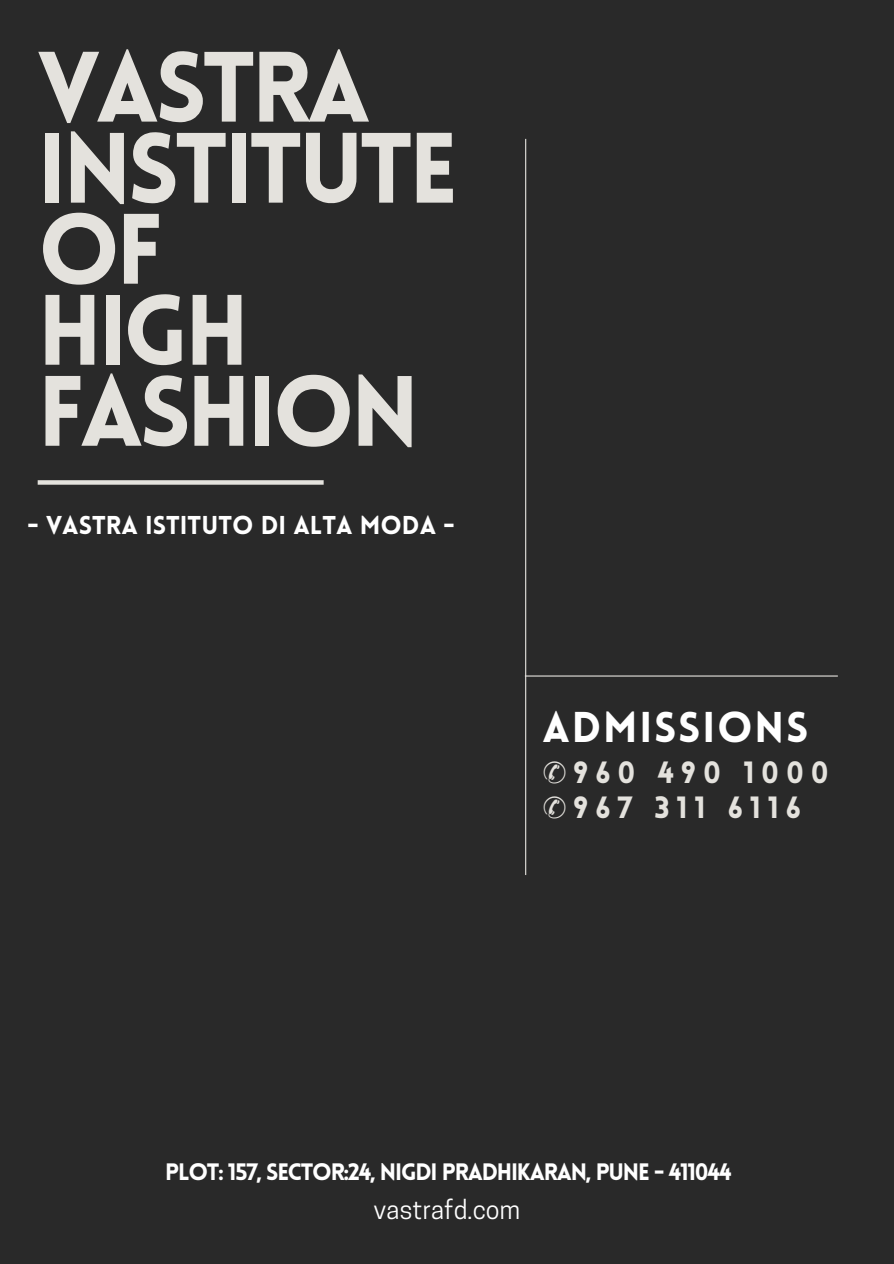
<style>
.page{position:relative;width:894px;height:1264px;background:#fff}
.page>*{position:absolute;margin:0;border:0;box-sizing:border-box;transform-origin:0 0}
.t1{font:900 97.65px/81px "Lovelo";letter-spacing:-.045em;color:#e4e2dd}
.t2{font:900 42.15px "Lovelo";letter-spacing:.045em;color:#fff}
.t3{font:900 30.15px/34.8px "Lovelo";letter-spacing:.225em;color:#e4e2dd}
.t4{font:900 25.2px "Lovelo";color:#fff}
.t5{font:25.2px "Cooper Hewitt";color:#fff}
.t6{font:900 23.25px "Lovelo";letter-spacing:-.05em;color:#fff}
.s1{font-family:"Free Serif";font-weight:400}
</style>
<div class="page">
<div style="left:0;top:0;width:893px;height:1263px;background:#292929"></div>
<hr style="left:525px;top:139px;width:1px;height:736px;background:#e4e2dd">
<hr style="left:524px;top:675px;width:313px;height:1px;background:#e4e2dd">
<svg style="left:38px;top:480px;width:285px;height:4px"></svg>
<h1 class="t1" style="left:38px;top:57px;width:422px">VASTRA<br>INSTITUTE<br>OF<br>HIGH<br>FASHION</h1>
<h4 class="t4" style="left:27px;top:515px;width:429px">- VASTRA ISTITUTO DI ALTA MODA -</h4>
<p class="t2" style="left:542px;top:710px;width:267px">ADMISSIONS</p>
<h2 class="t3" style="left:542px;top:758px;width:287px"><span class="s1">✆</span>960 490 1000 <span class="s1">✆</span>967 311 6116</h2>
<h3 class="t6" style="left:165px;top:1162px;width:567px">PLOT: 157, SECTOR:24, NIGDI PRADHIKARAN, PUNE - 411044</h3>
<p class="t5" style="left:373px;top:1199px;width:148px">vastrafd.com</p>
</div>
